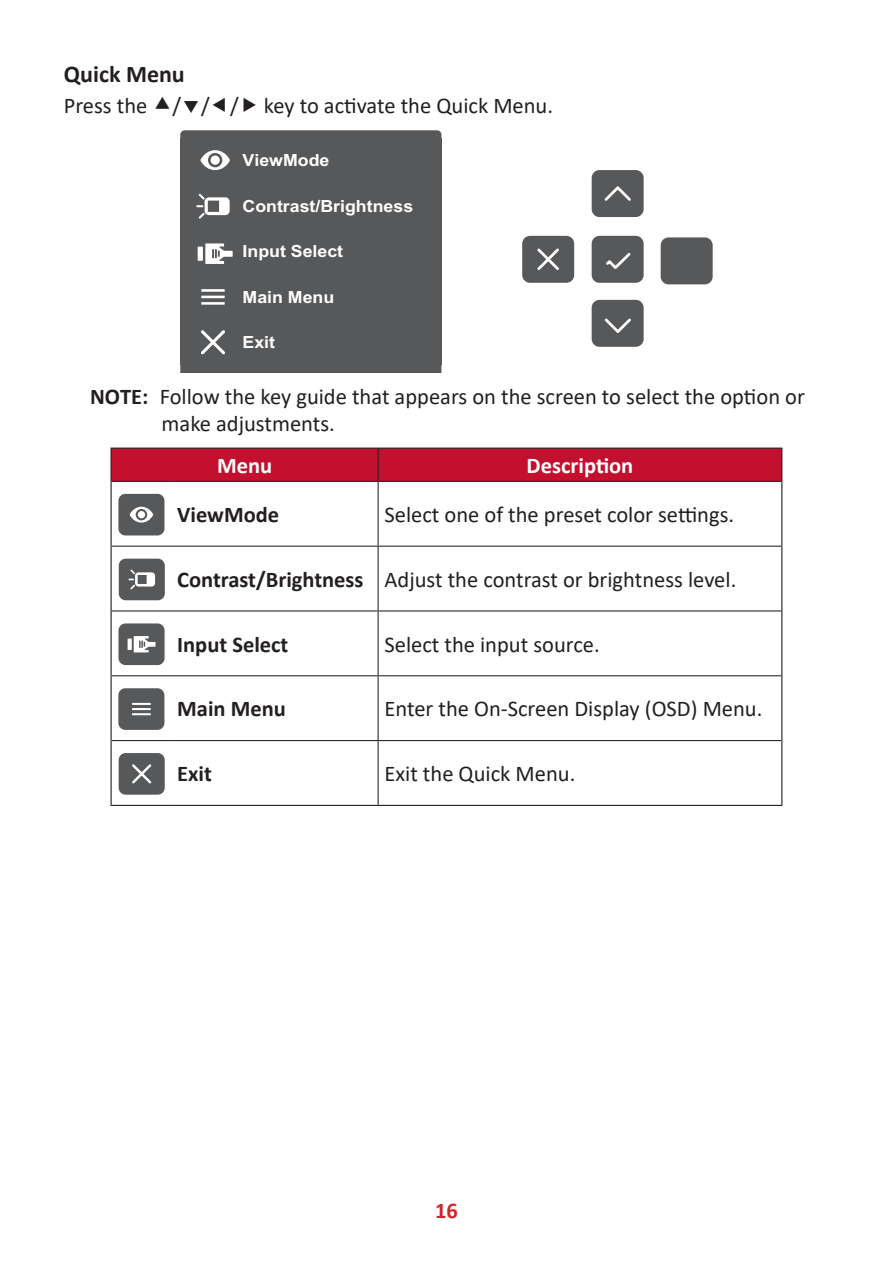
<style>
.page{position:relative;width:893px;height:1263px;background:#fff}
.page>*{position:absolute;margin:0;border:0;box-sizing:border-box;transform-origin:0 0}
.Heading_3{font:700 24px "Calibri";color:#231f20}
.Body{font:22.5px "Calibri";color:#231f20}
.Note{font:22.5px/27px "Calibri";color:#231f20}
.Body-2{font:700 22.5px "Calibri";color:#231f20}
.Table-Header{font:700 22.5px "Calibri";color:#fff}
.t1{font:700 22.5px "Calibri";color:#d1232a}
.t2{font:700 16.65px "Arial";color:#fff;scale:1.06 1}
.s1{font-weight:700}
</style>
<div class="page">
<svg style="left:180px;top:130px;width:261px;height:242px;background:#5a5b5d"></svg>
<div style="left:180px;top:138px;width:261px;height:46px;background:#57585a"></div>
<div style="left:180px;top:184px;width:261px;height:45px;background:#57585a"></div>
<div style="left:180px;top:229px;width:261px;height:45px;background:#57585a"></div>
<div style="left:180px;top:274px;width:261px;height:46px;background:#57585a"></div>
<div style="left:180px;top:320px;width:261px;height:45px;background:#57585a"></div>
<svg style="left:201px;top:330px;width:24px;height:24px"></svg>
<div style="left:198px;top:247px;width:5px;height:14px;background:#fff"></div>
<svg style="left:205px;top:243px;width:28px;height:21px"></svg>
<hr style="left:201px;top:296px;width:24px;height:2px;background:#fff">
<hr style="left:201px;top:302px;width:24px;height:3px;background:#fff">
<hr style="left:201px;top:289px;width:24px;height:3px;background:#fff">
<svg style="left:196px;top:194px;width:34px;height:25px"></svg>
<svg style="left:200px;top:150px;width:30px;height:20px"></svg>
<div style="left:211px;top:156px;width:9px;height:9px;background:#fff;border-radius:50%"></div>
<div style="left:592px;top:170px;width:52px;height:47px;background:#57585a;border-radius:8px"></div>
<svg style="left:604px;top:186px;width:27px;height:15px"></svg>
<div style="left:592px;top:300px;width:52px;height:47px;background:#57585a;border-radius:8px"></div>
<svg style="left:604px;top:318px;width:27px;height:15px"></svg>
<div style="left:592px;top:236px;width:52px;height:47px;background:#57585a;border-radius:8px"></div>
<svg style="left:606px;top:253px;width:25px;height:16px"></svg>
<div style="left:522px;top:236px;width:52px;height:47px;background:#57585a;border-radius:8px"></div>
<svg style="left:537px;top:248px;width:22px;height:22px"></svg>
<div style="left:661px;top:237px;width:52px;height:47px;background:#57585a;border-radius:8px"></div>
<div style="left:112px;top:449px;width:669px;height:32px;background:#c3102f"></div>
<hr style="left:111px;top:448px;width:60px;height:1px;background:#231f20">
<hr style="left:111px;top:449px;width:1px;height:32px;background:#231f20">
<hr style="left:171px;top:448px;width:207px;height:1px;background:#231f20">
<hr style="left:378px;top:448px;width:404px;height:1px;background:#231f20">
<hr style="left:781px;top:449px;width:1px;height:32px;background:#231f20">
<hr style="left:111px;top:481px;width:1px;height:65px;background:#231f20">
<hr style="left:781px;top:481px;width:1px;height:65px;background:#231f20">
<hr style="left:111px;top:546px;width:1px;height:65px;background:#231f20">
<hr style="left:781px;top:546px;width:1px;height:65px;background:#231f20">
<hr style="left:111px;top:611px;width:1px;height:65px;background:#231f20">
<hr style="left:781px;top:611px;width:1px;height:65px;background:#231f20">
<hr style="left:111px;top:676px;width:1px;height:64px;background:#231f20">
<hr style="left:781px;top:676px;width:1px;height:64px;background:#231f20">
<hr style="left:111px;top:740px;width:1px;height:65px;background:#231f20">
<hr style="left:781px;top:740px;width:1px;height:65px;background:#231f20">
<hr style="left:111px;top:805px;width:60px;height:1px;background:#231f20">
<hr style="left:171px;top:805px;width:207px;height:1px;background:#231f20">
<hr style="left:378px;top:805px;width:404px;height:1px;background:#231f20">
<hr style="left:378px;top:449px;width:1px;height:32px;background:#231f20">
<hr style="left:112px;top:481px;width:59px;height:1px;background:#231f20">
<hr style="left:171px;top:481px;width:207px;height:1px;background:#231f20">
<hr style="left:378px;top:481px;width:403px;height:1px;background:#231f20">
<hr style="left:378px;top:482px;width:1px;height:64px;background:#231f20">
<hr style="left:112px;top:546px;width:59px;height:1px;background:#231f20">
<hr style="left:171px;top:546px;width:207px;height:1px;background:#231f20">
<hr style="left:378px;top:546px;width:403px;height:1px;background:#231f20">
<hr style="left:378px;top:547px;width:1px;height:63px;background:#231f20">
<hr style="left:112px;top:610px;width:59px;height:1px;background:#231f20">
<hr style="left:171px;top:610px;width:207px;height:1px;background:#231f20">
<hr style="left:378px;top:610px;width:403px;height:1px;background:#231f20">
<hr style="left:378px;top:611px;width:1px;height:64px;background:#231f20">
<hr style="left:112px;top:675px;width:59px;height:1px;background:#231f20">
<hr style="left:171px;top:675px;width:207px;height:1px;background:#231f20">
<hr style="left:378px;top:675px;width:403px;height:1px;background:#231f20">
<hr style="left:378px;top:676px;width:1px;height:64px;background:#231f20">
<hr style="left:112px;top:740px;width:59px;height:1px;background:#231f20">
<hr style="left:171px;top:740px;width:207px;height:1px;background:#231f20">
<hr style="left:378px;top:740px;width:403px;height:1px;background:#231f20">
<hr style="left:378px;top:741px;width:1px;height:64px;background:#231f20">
<div style="left:118px;top:494px;width:46px;height:41px;background:#57585a;border-radius:7px"></div>
<svg style="left:130px;top:507px;width:23px;height:16px"></svg>
<div style="left:138px;top:511px;width:7px;height:7px;background:#fff;border-radius:50%"></div>
<div style="left:119px;top:559px;width:46px;height:41px;background:#57585a;border-radius:7px"></div>
<svg style="left:128px;top:569px;width:27px;height:20px"></svg>
<div style="left:119px;top:623px;width:46px;height:42px;background:#57585a;border-radius:7px"></div>
<svg style="left:128px;top:639px;width:4px;height:11px"></svg>
<svg style="left:134px;top:636px;width:22px;height:16px"></svg>
<div style="left:118px;top:688px;width:46px;height:42px;background:#57585a;border-radius:7px"></div>
<svg style="left:132px;top:703px;width:19px;height:12px"></svg>
<div style="left:119px;top:753px;width:46px;height:42px;background:#57585a;border-radius:7px"></div>
<svg style="left:132px;top:764px;width:20px;height:20px"></svg>
<p class="Heading_3" style="left:64px;top:57px;width:123px">Quick Menu</p>
<p class="Body" style="left:64px;top:90px;width:491px">Press the / / / key to activate the Quick Menu.</p>
<p class="t2" style="left:243px;top:149px;width:83px">ViewMode</p>
<p class="t2" style="left:243px;top:194px;width:162px">Contrast/Brightness</p>
<p class="t2" style="left:243px;top:240px;width:96px">Input Select</p>
<p class="t2" style="left:243px;top:285px;width:88px">Main Menu</p>
<p class="t2" style="left:243px;top:331px;width:32px">Exit</p>
<p class="Note" style="left:162px;top:382px;width:645px;text-indent:-71px"><span class="s1">NOTE:</span> Follow the key guide that appears on the screen to select the option or make adjustments.</p>
<p class="Table-Header" style="left:217px;top:449px;width:57px">Menu</p>
<p class="Table-Header" style="left:527px;top:449px;width:108px">Description</p>
<p class="Body-2" style="left:177px;top:498px;width:103px">ViewMode</p>
<p class="Body" style="left:384px;top:499px;width:351px">Select one of the preset color settings.</p>
<p class="Body-2" style="left:177px;top:563px;width:188px">Contrast/Brightness</p>
<p class="Body" style="left:384px;top:564px;width:353px">Adjust the contrast or brightness level.</p>
<p class="Body-2" style="left:177px;top:628px;width:113px">Input Select</p>
<p class="Body" style="left:384px;top:628px;width:217px">Select the input source.</p>
<p class="Body-2" style="left:177px;top:693px;width:110px">Main Menu</p>
<p class="Body" style="left:384px;top:693px;width:379px">Enter the On-Screen Display (OSD) Menu.</p>
<p class="Body-2" style="left:177px;top:758px;width:36px">Exit</p>
<p class="Body" style="left:384px;top:758px;width:192px">Exit the Quick Menu.</p>
<p class="t1" style="left:435px;top:1194px;width:24px">16</p>
</div>
